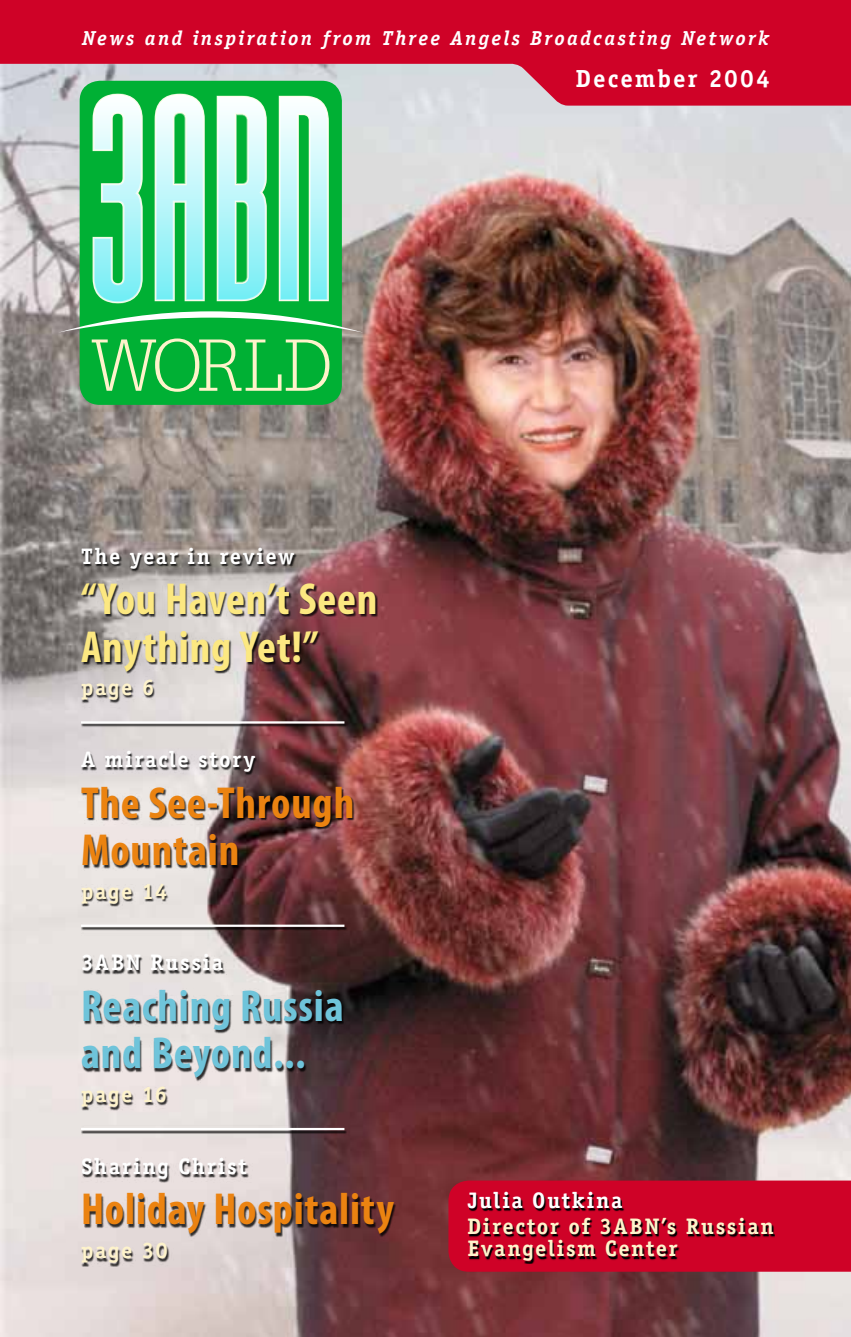
<style>
.page{position:relative;width:851px;height:1337px;background:#fff}
.page>*{position:absolute;margin:0;border:0;box-sizing:border-box;transform-origin:0 0}
.t1{font:700 condensed 45px/47.2px "Myriad Pro";letter-spacing:.015em;color:#eb8311}
.t2{font:700 condensed 45px/47.2px "Myriad Pro";letter-spacing:.015em;color:#fce881}
.t3{font:700 condensed 45px/47.2px "Myriad Pro";letter-spacing:.015em;color:#6fc4da}
.t4{font:700 24.75px "Officina Serif";letter-spacing:.085em;color:#fff}
.t5{font:700 22.5px "Officina Serif";letter-spacing:.075em;color:#fff}
.t6{font:700 22.5px/22.5px "Officina Serif";letter-spacing:.065em;color:#fef3cb}
.t7{font:italic 700 20.25px "Officina Serif";letter-spacing:.11em;color:#fff}
</style>
<div class="page">
<img style="left:0;top:106px;width:850px;height:1230px">
<svg style="left:0;top:0;width:850px;height:106px;fill:#cf0227"></svg>
<div style="left:81px;top:549px;width:315px;height:717px;background:#000;opacity:.8"></div>
<hr style="left:81px;top:721px;width:263px;height:2px;background:#fff">
<hr style="left:81px;top:924px;width:263px;height:3px;background:#fff">
<hr style="left:81px;top:1128px;width:263px;height:2px;background:#fff">
<div style="left:80px;top:81px;width:262px;height:324px;background:#00b034;border-radius:20px"></div>
<svg style="left:58px;top:311px;width:305px;height:81px"></svg>
<svg style="left:92px;top:93px;width:51px;height:211px"></svg>
<svg style="left:154px;top:93px;width:51px;height:209px"></svg>
<svg style="left:216px;top:95px;width:51px;height:207px"></svg>
<svg style="left:278px;top:95px;width:51px;height:207px"></svg>
<div style="left:448px;top:1180px;width:402px;height:91px;background:#cf0227"></div>
<svg style="left:469px;top:1193px;width:306px;height:70px;fill:#cf0227"></svg>
<p class="t7" style="left:82px;top:26px;width:688px">News and inspiration from Three Angels Broadcasting Network</p>
<p class="t4" style="left:576px;top:63px;width:195px">December 2004</p>
<p class="t5" style="left:81px;top:542px;width:215px">The year in review</p>
<h1 class="t2" style="left:81px;top:575px;width:298px">“You Haven’t Seen<br>Anything Yet!”</h1>
<p class="t6" style="left:81px;top:676px;width:75px">page 6</p>
<p class="t5" style="left:81px;top:745px;width:176px">A miracle story</p>
<h1 class="t1" style="left:81px;top:778px;width:275px">The See-Through<br>Mountain</h1>
<p class="t6" style="left:81px;top:879px;width:88px">page 14</p>
<p class="t5" style="left:81px;top:948px;width:143px">3ABN Russia</p>
<h1 class="t3" style="left:81px;top:981px;width:264px">Reaching Russia and Beyond...</h1>
<p class="t6" style="left:81px;top:1082px;width:88px">page 16</p>
<p class="t5" style="left:81px;top:1152px;width:167px">Sharing Christ</p>
<h1 class="t1" style="left:81px;top:1184px;width:314px">Holiday Hospitality</h1>
<p class="t6" style="left:81px;top:1238px;width:88px">page 30</p>
<p class="t5" style="left:467px;top:1186px;width:156px">Julia Outkina</p>
<p class="t6" style="left:467px;top:1214px;width:308px">Director of 3ABN’s Russian<br>Evangelism Center</p>
</div>
